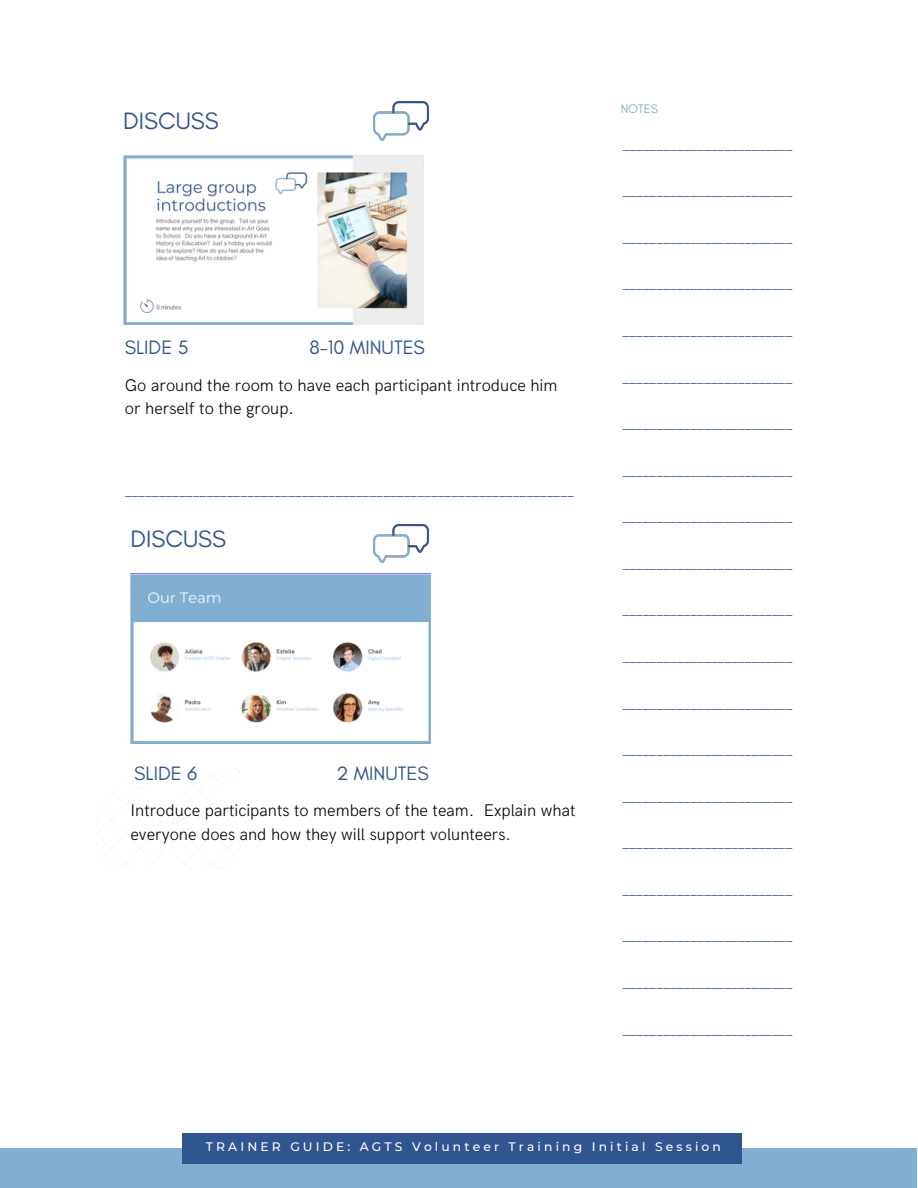
<style>
.page{position:relative;width:918px;height:1188px;background:#fff}
.page>*{position:absolute;margin:0;border:0;box-sizing:border-box;transform-origin:0 0}
.t1{font:24.15px "Glacial Indifference";color:#315591}
.t2{font:19.8px "Glacial Indifference";color:#315591}
.t3{font:300 16.95px "HK Grotesk";color:#315591}
.t4{font:300 16.95px/23.2px "HK Grotesk";color:#000}
.t5{font:12.6px "Glacial Indifference";color:#80afd2}
.t6{font:500 12.3px "Montserrat";letter-spacing:.255em;color:#fff}
</style>
<div class="page">
<img style="left:123px;top:155px;width:301px;height:170px">
<div style="left:0;top:1149px;width:917px;height:39px;background:#80afd2"></div>
<div style="left:182px;top:1134px;width:560px;height:30px;background:#315591"></div>
<img style="left:373px;top:102px;width:55px;height:38px">
<img style="left:130px;top:574px;width:301px;height:170px">
<img style="left:374px;top:524px;width:55px;height:38px">
<h1 class="t1" style="left:123px;top:106px;width:97px">DISCUSS</h1>
<p class="t2" style="left:125px;top:335px;width:65px">SLIDE 5</p>
<p class="t2" style="left:309px;top:335px;width:117px">8-10 MINUTES</p>
<p class="t4" style="left:125px;top:374px;width:434px">Go around the room to have each participant introduce him or herself to the group.</p>
<p class="t3" style="left:123px;top:481px;width:454px">__________________________________________________________________</p>
<h1 class="t1" style="left:130px;top:524px;width:97px">DISCUSS</h1>
<p class="t2" style="left:134px;top:761px;width:64px">SLIDE 6</p>
<p class="t2" style="left:336px;top:761px;width:94px">2 MINUTES</p>
<p class="t4" style="left:130px;top:800px;width:447px">Introduce participants to members of the team. Explain what everyone does and how they will support volunteers.</p>
<p class="t5" style="left:621px;top:101px;width:39px">NOTES</p>
<p class="t3" style="left:621px;top:135px;width:175px">_________________________</p>
<p class="t3" style="left:621px;top:181px;width:175px">_________________________</p>
<p class="t3" style="left:621px;top:228px;width:175px">_________________________</p>
<p class="t3" style="left:621px;top:274px;width:175px">_________________________</p>
<p class="t3" style="left:621px;top:321px;width:175px">_________________________</p>
<p class="t3" style="left:621px;top:367px;width:175px">_________________________</p>
<p class="t3" style="left:621px;top:414px;width:175px">_________________________</p>
<p class="t3" style="left:621px;top:460px;width:175px">_________________________</p>
<p class="t3" style="left:621px;top:507px;width:175px">_________________________</p>
<p class="t3" style="left:621px;top:554px;width:175px">_________________________</p>
<p class="t3" style="left:621px;top:600px;width:175px">_________________________</p>
<p class="t3" style="left:621px;top:647px;width:175px">_________________________</p>
<p class="t3" style="left:621px;top:693px;width:175px">_________________________</p>
<p class="t3" style="left:621px;top:740px;width:175px">_________________________</p>
<p class="t3" style="left:621px;top:786px;width:175px">_________________________</p>
<p class="t3" style="left:621px;top:833px;width:175px">_________________________</p>
<p class="t3" style="left:621px;top:880px;width:175px">_________________________</p>
<p class="t3" style="left:621px;top:926px;width:175px">_________________________</p>
<p class="t3" style="left:621px;top:973px;width:175px">_________________________</p>
<p class="t3" style="left:621px;top:1019px;width:175px">_________________________</p>
<p class="t6" style="left:206px;top:1139px;width:517px">TRAINER GUIDE: AGTS Volunteer Training Initial Session</p>
</div>
